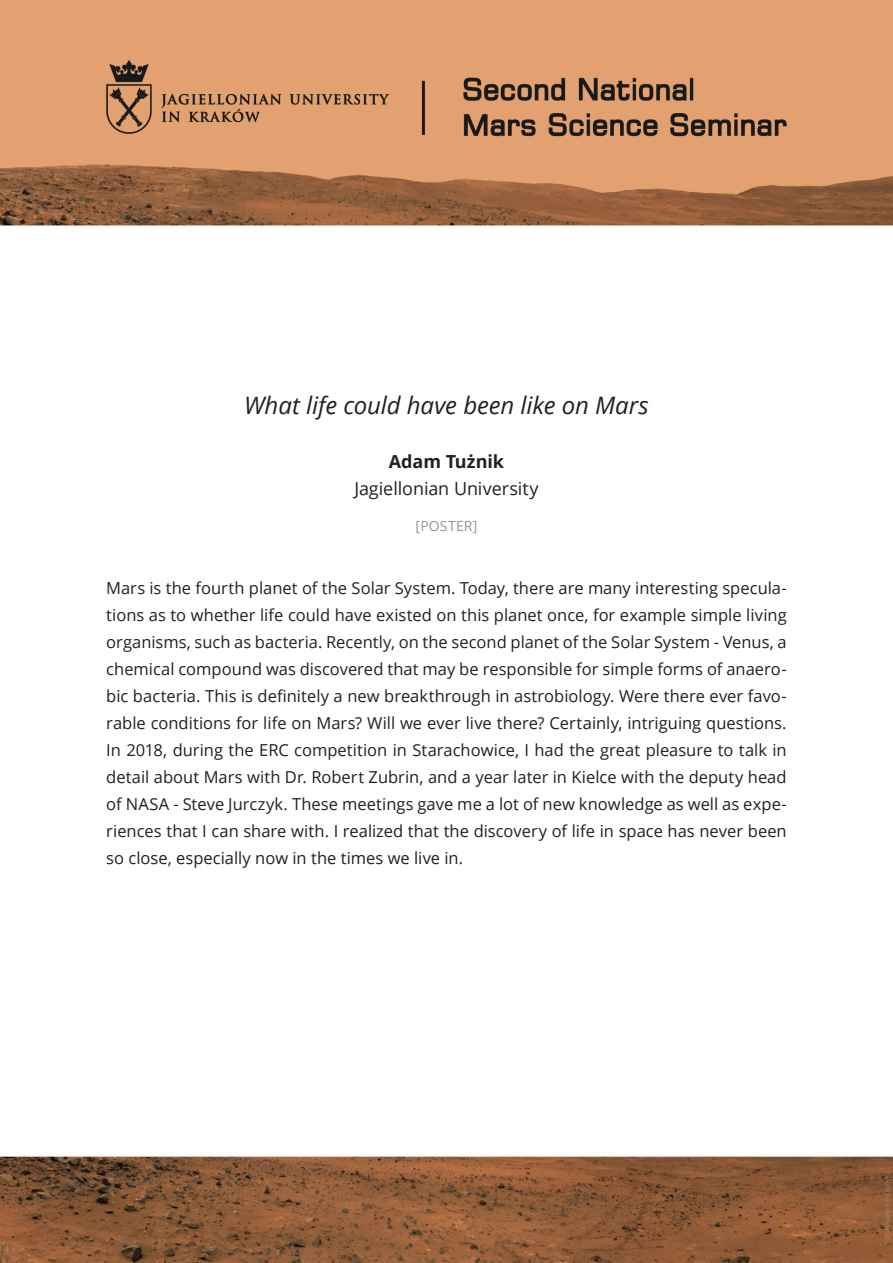
<style>
.page{position:relative;width:893px;height:1263px;background:#fff}
.page>*{position:absolute;margin:0;border:0;box-sizing:border-box;transform-origin:0 0}
.t1{font:italic 24px "Open Sans";letter-spacing:-.005em;color:#231f20}
.t2{font:18px "Open Sans";letter-spacing:-.005em;color:#231f20}
.t3{font:700 18px "Open Sans";letter-spacing:-.005em;color:#231f20}
.t4{font:16.5px/27px "Open Sans";color:#231f20;text-align:justify}
.t5{font:13.95px "Open Sans";letter-spacing:.015em;color:#939598}
</style>
<div class="page">
<img style="left:0;top:0;width:893px;height:1263px">
<h1 class="t1" style="left:244px;top:389px;width:406px">What life could have been like on Mars</h1>
<p class="t3" style="left:389px;top:449px;width:117px">Adam Tużnik</p>
<p class="t2" style="left:354px;top:476px;width:186px">Jagiellonian University</p>
<p class="t5" style="left:416px;top:517px;width:63px">[POSTER]</p>
<p class="t4" style="left:106px;top:574px;width:682px">Mars is the fourth planet of the Solar System. Today, there are many interesting specula&shy;tions as to whether life could have existed on this planet once, for example simple living organisms, such as bacteria. Recently, on the second planet of the Solar System - Venus, a chemical compound was discovered that may be responsible for simple forms of anaero&shy;bic bacteria. This is definitely a new breakthrough in astrobiology. Were there ever favo&shy;rable conditions for life on Mars? Will we ever live there? Certainly, intriguing questions.<br>In 2018, during the ERC competition in Starachowice, I had the great pleasure to talk in detail about Mars with Dr. Robert Zubrin, and a year later in Kielce with the deputy head of NASA - Steve Jurczyk. These meetings gave me a lot of new knowledge as well as expe&shy;riences that I can share with. I realized that the discovery of life in space has never been so close, especially now in the times we live in.</p>
</div>
